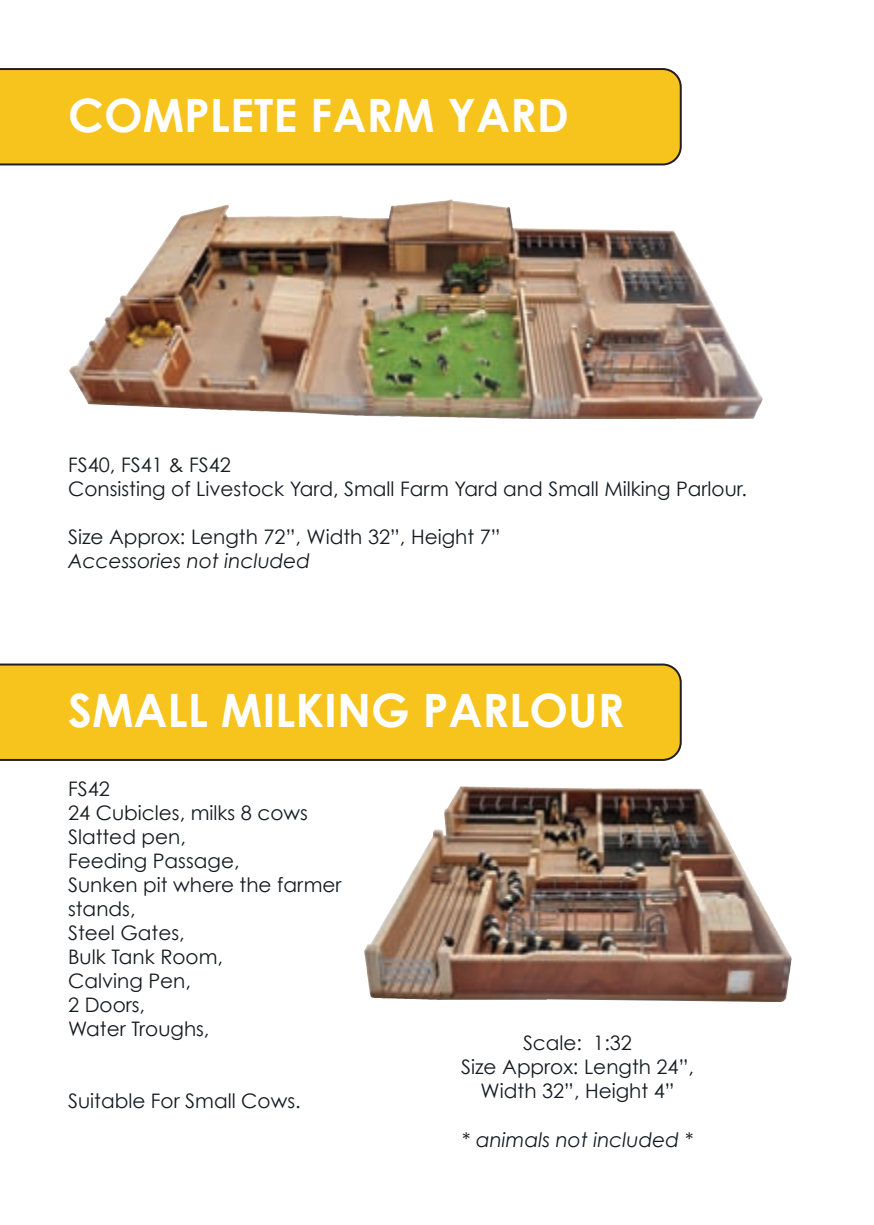
<style>
.page{position:relative;width:874px;height:1225px;background:#fff}
.page>*{position:absolute;margin:0;border:0;box-sizing:border-box;transform-origin:0 0}
.t1{font:700 46px "Century Gothic";color:#fff}
.t2{font:20px/24px "Century Gothic";color:#141b21}
.t3{font:italic 20px "Century Gothic";color:#141b21}
</style>
<div class="page">
<div style="left:0;top:68px;width:681px;height:97px;background:#f7c41e"></div>
<img style="left:69px;top:199px;width:693px;height:220px">
<div style="left:0;top:663px;width:681px;height:98px;background:#f7c41e"></div>
<img style="left:364px;top:786px;width:427px;height:216px">
<h1 class="t1" style="left:68px;top:86px;width:502px">COMPLETE FARM YARD</h1>
<p class="t2" style="left:68px;top:452px;width:680px">FS40, FS41 &amp; FS42<br>Consisting of Livestock Yard, Small Farm Yard and Small Milking Parlour.</p>
<p class="t2" style="left:68px;top:524px;width:433px">Size Approx: Length 72”, Width 32”, Height 7”</p>
<p class="t3" style="left:68px;top:548px;width:243px">Accessories not included</p>
<h1 class="t1" style="left:68px;top:681px;width:557px">SMALL MILKING PARLOUR</h1>
<p class="t2" style="left:68px;top:776px;width:275px">FS42<br>24 Cubicles, milks 8 cows<br>Slatted pen,<br>Feeding Passage,<br>Sunken pit where the farmer stands,<br>Steel Gates,<br>Bulk Tank Room,<br>Calving Pen,<br>2 Doors,<br>Water Troughs,</p>
<p class="t2" style="left:68px;top:1088px;width:234px">Suitable For Small Cows.</p>
<p class="t2" style="left:461px;top:1030px;width:234px;text-align:center">Scale: 1:32<br>Size Approx: Length 24”,<br>Width 32”, Height 4”</p>
<p class="t3" style="left:461px;top:1126px;width:232px">* animals not included *</p>
</div>
